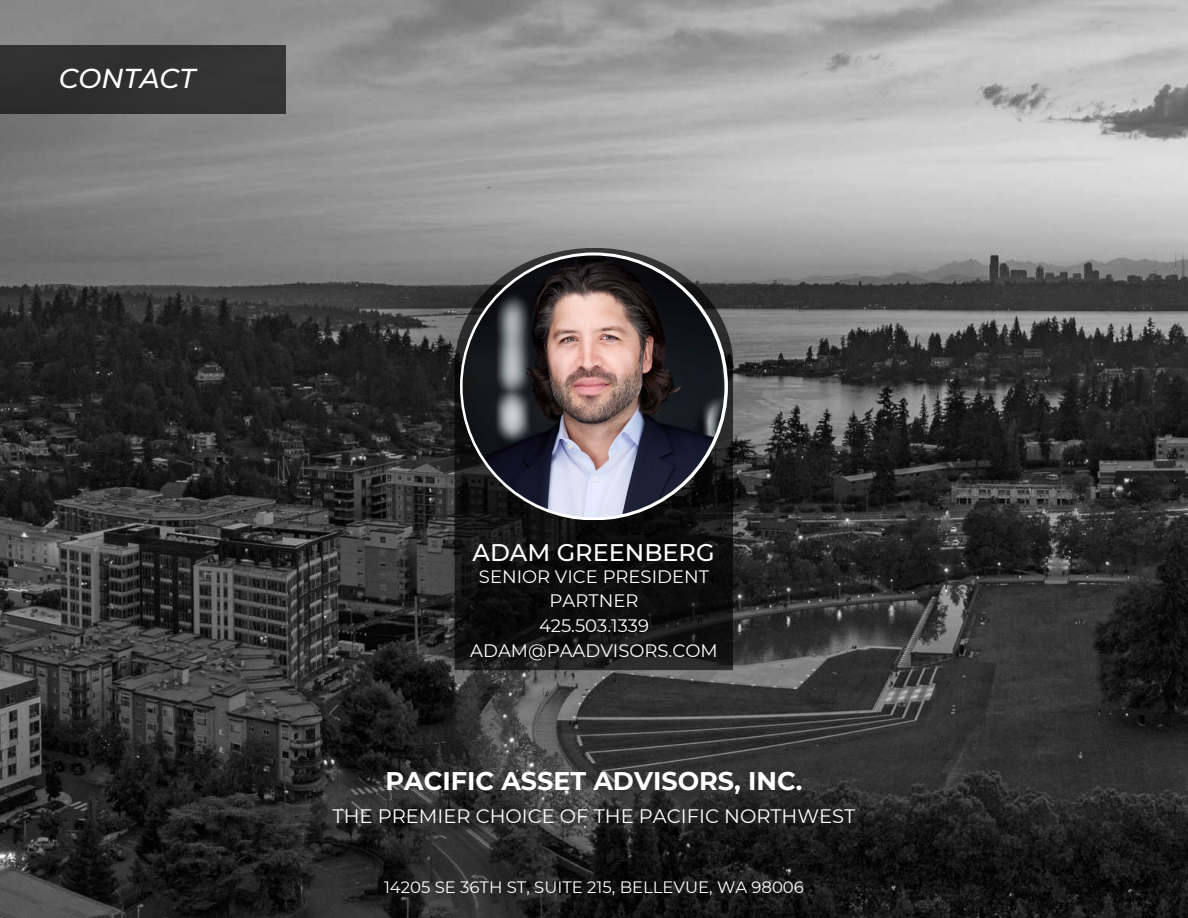
<style>
.page{position:relative;width:1188px;height:918px;background:#fff}
.page>*{position:absolute;margin:0;border:0;box-sizing:border-box;transform-origin:0 0}
.t1{font:italic 500 27.3px "Montserrat";color:#fff}
.t2{font:700 25.5px "Montserrat";color:#fff}
.t3{font:500 24px "Montserrat";color:#fff}
.t4{font:19.5px "Montserrat";color:#fff}
.t5{font:18px/24.8px "Montserrat";color:#fff;text-align:center}
.t6{font:16.5px "Montserrat";color:#fff}
</style>
<div class="page">
<img style="left:0;top:0;width:1188px;height:918px">
<div style="left:0;top:46px;width:286px;height:68px;background:#313131"></div>
<svg style="left:455px;top:248px;width:278px;height:422px;background:#1e1e1e"></svg>
<svg style="left:460px;top:252px;width:268px;height:268px"></svg>
<img style="left:463px;top:255px;width:261px;height:262px;border-radius:50%">
<h3 class="t1" style="left:59px;top:62px;width:138px">CONTACT</h3>
<p class="t3" style="left:472px;top:538px;width:244px">ADAM GREENBERG</p>
<h2 class="t5" style="left:470px;top:564px;width:249px">SENIOR VICE PRESIDENT<br>PARTNER<br>425.503.1339<br>ADAM@PAADVISORS.COM</h2>
<h3 class="t2" style="left:386px;top:765px;width:418px">PACIFIC ASSET ADVISORS, INC.</h3>
<h3 class="t4" style="left:333px;top:804px;width:524px">THE PREMIER CHOICE OF THE PACIFIC NORTHWEST</h3>
<p class="t6" style="left:384px;top:877px;width:421px">14205 SE 36TH ST, SUITE 215, BELLEVUE, WA 98006</p>
</div>
